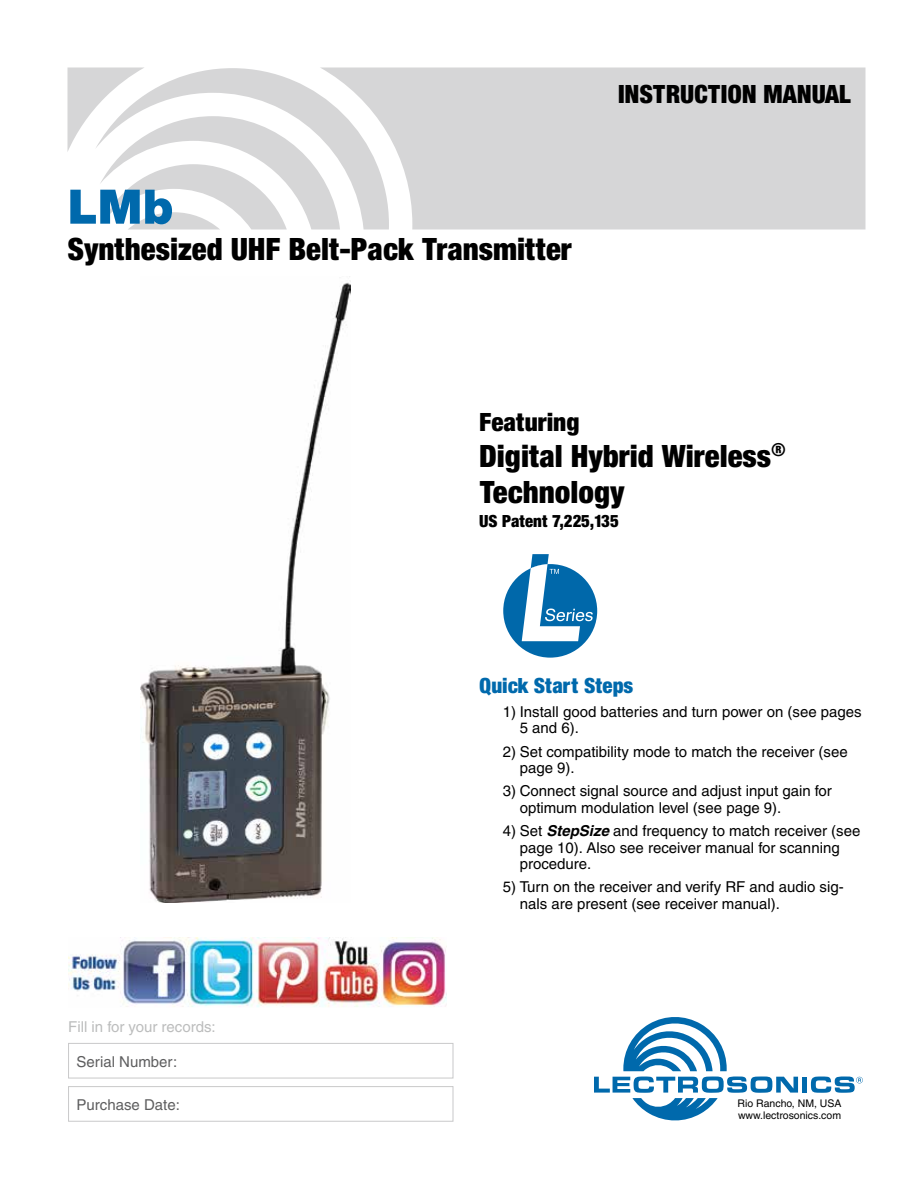
<style>
.page{position:relative;width:918px;height:1188px;background:#fff}
.page>*{position:absolute;margin:0;border:0;box-sizing:border-box;transform-origin:0 0}
.t1{font:900 51px "Sans";color:#0069ac}
.t2{font:900 condensed 33px/36px "Sans";color:#000}
.t3{font:900 condensed 27px "Sans";color:#000}
.t4{font:900 condensed 22.5px "Sans";color:#0069ac}
.t5{font:900 condensed 18px "Sans";color:#000}
.t6{font:15px/16.5px "Helvetica";color:#000}
.t7{font:15px "Helvetica";color:#5e5e5f}
.t8{font:15px "Helvetica";color:#bcbdbd}
.t9{font:10.5px/12.1px "Helvetica";color:#000}
.s1{font-weight:700;font-style:italic}
</style>
<div class="page">
<svg style="left:68px;top:68px;width:797px;height:162px;fill:#d6d6d7"></svg>
<div style="left:68px;top:1043px;width:385px;height:35px;border:1px solid #c9c9ca"></div>
<div style="left:68px;top:1086px;width:385px;height:36px;border:1px solid #c9c9ca"></div>
<svg style="left:594px;top:1017px;width:204px;height:103px"></svg>
<div style="left:802px;top:1077px;width:5px;height:16px;background:#0069ac"></div>
<svg style="left:811px;top:1077px;width:52px;height:16px"></svg>
<div style="left:503px;top:564px;width:94px;height:94px;background:#0068aa;border-radius:50%"></div>
<svg style="left:503px;top:554px;width:94px;height:87px"></svg>
<img style="left:68px;top:938px;width:378px;height:69px">
<img style="left:140px;top:276px;width:211px;height:626px">
<h1 class="t1" style="left:68px;top:176px;width:107px">LMb</h1>
<h2 class="t2" style="left:68px;top:230px;width:506px">Synthesized UHF Belt-Pack Transmitter</h2>
<h3 class="t3" style="left:618px;top:77px;width:234px">INSTRUCTION MANUAL</h3>
<h3 class="t3" style="left:479px;top:406px;width:102px">Featuring</h3>
<h2 class="t2" style="left:479px;top:438px;width:308px">Digital Hybrid Wireless<sup>®<br></sup>Technology</h2>
<p class="t5" style="left:479px;top:510px;width:141px">US Patent 7,225,135</p>
<p class="t8" style="left:68px;top:1018px;width:149px">Fill in for your records:</p>
<p class="t7" style="left:77px;top:1053px;width:102px">Serial Number:</p>
<p class="t7" style="left:77px;top:1096px;width:105px">Purchase Date:</p>
<h3 class="t4" style="left:479px;top:672px;width:156px">Quick Start Steps</h3>
<p class="t6" style="left:520px;top:703px;width:344px;text-indent:-17px">1) Install good batteries and turn power on (see pages<br>5 and 6).</p>
<p class="t6" style="left:520px;top:743px;width:330px;text-indent:-17px">2) Set compatibility mode to match the receiver (see page 9).</p>
<p class="t6" style="left:520px;top:783px;width:314px;text-indent:-17px">3) Connect signal source and adjust input gain for optimum modulation level (see page 9).</p>
<p class="t6" style="left:520px;top:823px;width:342px;text-indent:-17px">4) Set <span class="s1">StepSize</span> and frequency to match receiver (see page 10). Also see receiver manual for scanning procedure.</p>
<p class="t6" style="left:520px;top:879px;width:326px;text-indent:-17px">5) Turn on the receiver and verify RF and audio sig&shy;nals are present (see receiver manual).</p>
<p class="t9" style="left:738px;top:1097px;width:106px">Rio Rancho, NM, USA www.lectrosonics.com</p>
</div>
